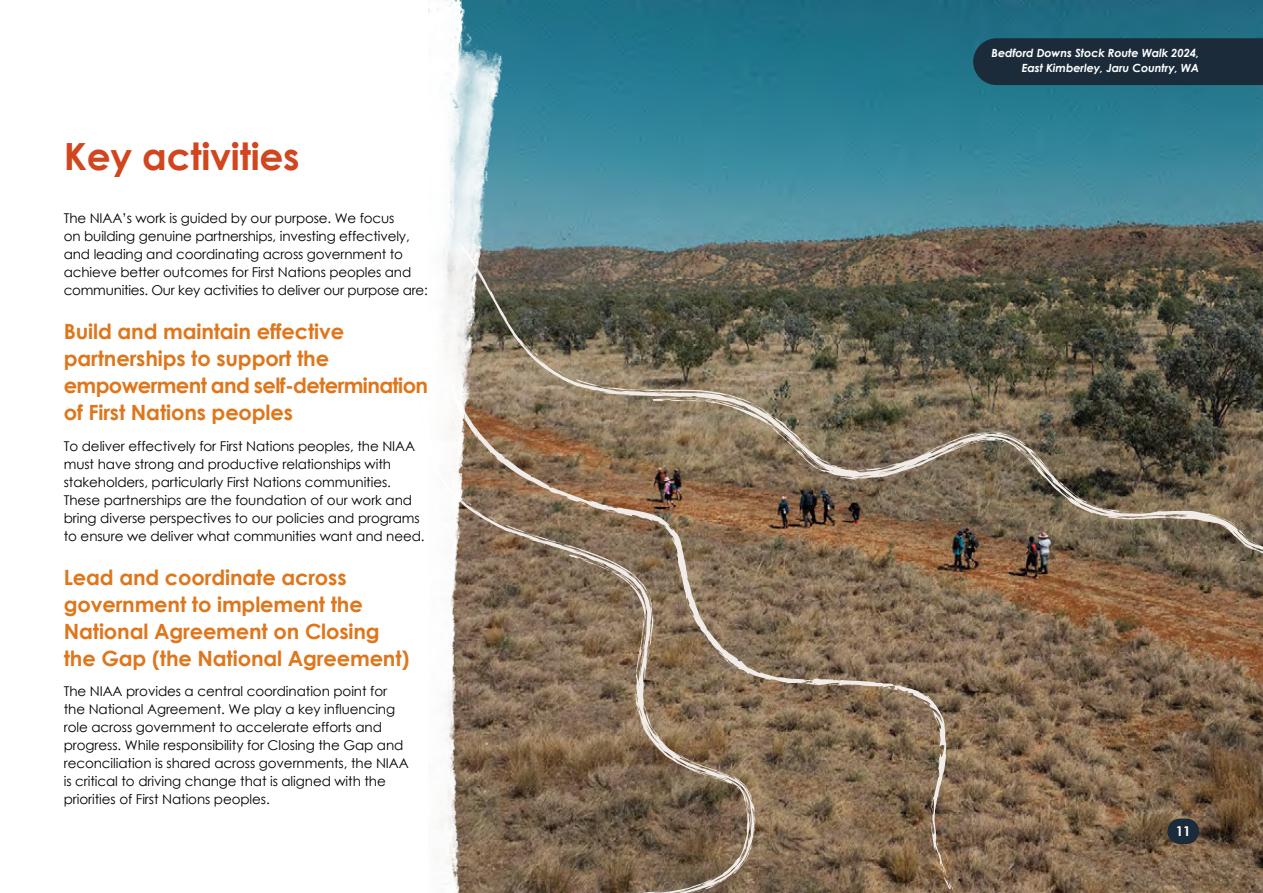
<style>
.page{position:relative;width:1263px;height:893px;background:#fff}
.page>*{position:absolute;margin:0;border:0;box-sizing:border-box;transform-origin:0 0}
.H1_-_Heading_1{font:700 37.5px "Century Gothic";letter-spacing:-.005em;color:#d1461f}
.H2_-_Heading_2{font:700 21px/27px "Century Gothic";letter-spacing:-.005em;color:#de761c}
.P_-_Body_copy{font:13.5px/18px "Century Gothic";letter-spacing:-.005em;color:#000}
.t1{font:700 13.5px "Century Gothic";color:#fff}
.P-_Image_Captions{font:italic 700 11.25px/15px "Century Gothic";letter-spacing:-.005em;color:#fff;text-align:right}
</style>
<div class="page">
<img style="left:512px;top:0;width:751px;height:893px">
<svg style="left:755px;top:561px;width:191px;height:313px;background:#846d55"></svg>
<svg style="left:803px;top:682px;width:7px;height:3px"></svg>
<svg style="left:936px;top:838px;width:23px;height:55px"></svg>
<svg style="left:930px;top:794px;width:9px;height:22px"></svg>
<svg style="left:939px;top:750px;width:4px;height:6px"></svg>
<svg style="left:924px;top:695px;width:7px;height:11px"></svg>
<svg style="left:512px;top:561px;width:243px;height:332px;background:#7f6952"></svg>
<svg style="left:727px;top:874px;width:6px;height:5px"></svg>
<svg style="left:683px;top:887px;width:21px;height:6px"></svg>
<svg style="left:712px;top:875px;width:9px;height:6px"></svg>
<svg style="left:749px;top:805px;width:3px;height:33px"></svg>
<svg style="left:741px;top:849px;width:5px;height:12px"></svg>
<svg style="left:680px;top:758px;width:7px;height:8px"></svg>
<svg style="left:695px;top:768px;width:53px;height:22px"></svg>
<svg style="left:646px;top:728px;width:18px;height:15px"></svg>
<svg style="left:512px;top:561px;width:140px;height:133px;background:#88735d"></svg>
<svg style="left:512px;top:236px;width:751px;height:325px;background:#695e4b"></svg>
<svg style="left:1087px;top:503px;width:8px;height:3px"></svg>
<svg style="left:1161px;top:514px;width:21px;height:6px"></svg>
<svg style="left:1121px;top:511px;width:23px;height:7px"></svg>
<svg style="left:1099px;top:515px;width:9px;height:2px"></svg>
<svg style="left:1026px;top:452px;width:25px;height:28px"></svg>
<svg style="left:1059px;top:490px;width:14px;height:5px"></svg>
<svg style="left:931px;top:449px;width:11px;height:4px"></svg>
<svg style="left:952px;top:431px;width:62px;height:17px"></svg>
<svg style="left:860px;top:469px;width:5px;height:3px"></svg>
<svg style="left:885px;top:460px;width:22px;height:16px"></svg>
<svg style="left:551px;top:366px;width:268px;height:103px;background:#938067"></svg>
<svg style="left:512px;top:317px;width:32px;height:44px"></svg>
<div style="left:973px;top:38px;width:290px;height:47px;background:#1c2b39"></div>
<img style="left:428px;top:0;width:84px;height:893px">
<div style="left:1167px;top:819px;width:32px;height:25px;background:#1c2b39;border-radius:13px"></div>
<h1 class="H1_-_Heading_1" style="left:64px;top:128px;width:237px">Key activities</h1>
<p class="P_-_Body_copy" style="left:64px;top:209px;width:366px">The NIAA’s work is guided by our purpose. We focus<br>on building genuine partnerships, investing effectively, and leading and coordinating across government to achieve better outcomes for First Nations peoples and communities. Our key activities to deliver our purpose are:</p>
<h2 class="H2_-_Heading_2" style="left:64px;top:317px;width:366px">Build and maintain effective partnerships to support the empowerment and self-determination of First Nations peoples</h2>
<p class="P_-_Body_copy" style="left:64px;top:436px;width:362px">To deliver effectively for First Nations peoples, the NIAA must have strong and productive relationships with stakeholders, particularly First Nations communities.<br>These partnerships are the foundation of our work and bring diverse perspectives to our policies and programs to ensure we deliver what communities want and need.</p>
<h2 class="H2_-_Heading_2" style="left:64px;top:562px;width:347px">Lead and coordinate across government to implement the<br>National Agreement on Closing the Gap (the National Agreement)</h2>
<p class="P_-_Body_copy" style="left:64px;top:682px;width:346px">The NIAA provides a central coordination point for the National Agreement. We play a key influencing role across government to accelerate efforts and progress. While responsibility for Closing the Gap and reconciliation is shared across governments, the NIAA is critical to driving change that is aligned with the priorities of First Nations peoples.</p>
<p class="P-_Image_Captions" style="left:992px;top:45px;width:209px">Bedford Downs Stock Route Walk 2024,<br>East Kimberley, Jaru Country, WA</p>
<p class="t1" style="left:1176px;top:821px;width:17px">11</p>
</div>
